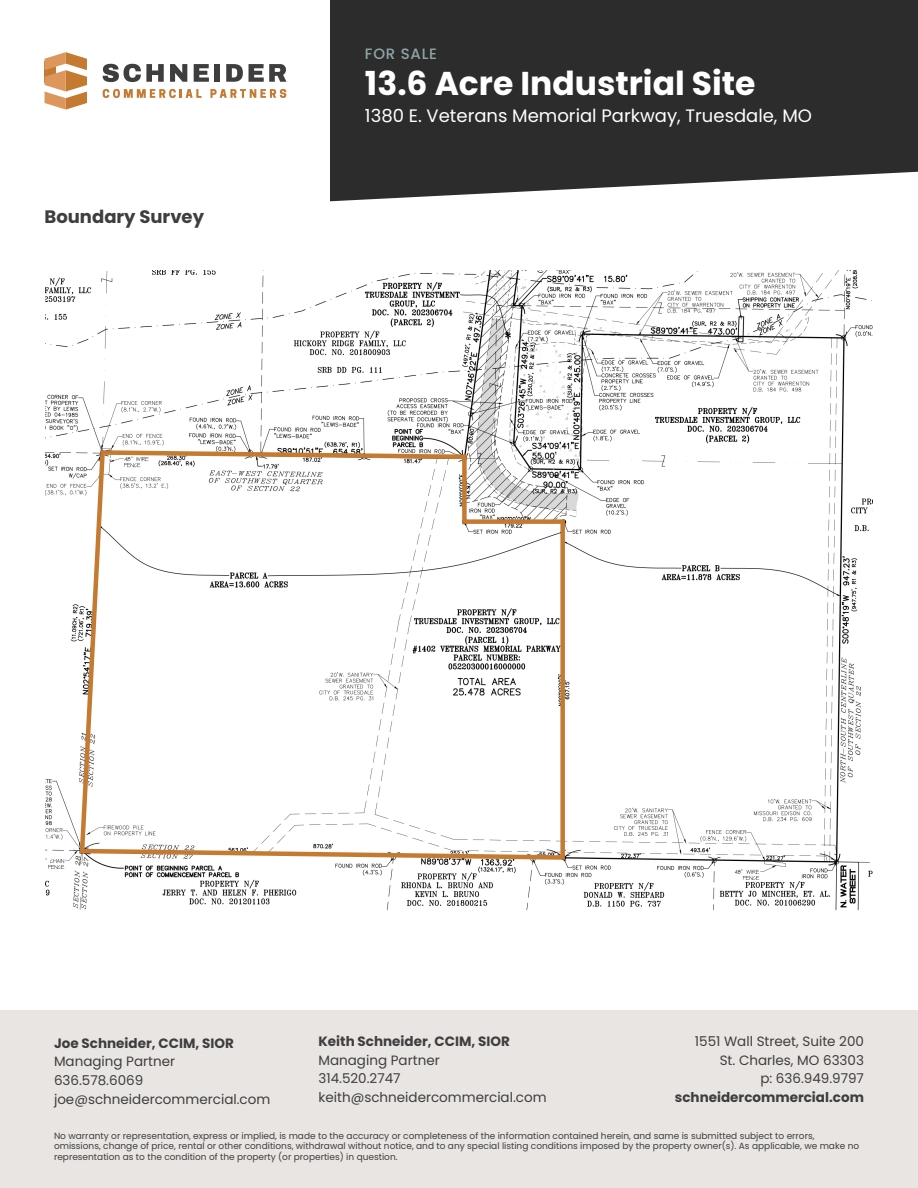
<style>
.page{position:relative;width:918px;height:1188px;background:#fff}
.page>*{position:absolute;margin:0;border:0;box-sizing:border-box;transform-origin:0 0}
.t1{font:700 33px "Poppins";color:#fff}
.t2{font:18px "Poppins";color:#fff}
.t3{font:700 18px "Poppins";color:#3e3e3f}
.t4{font:500 15px "Poppins";letter-spacing:.05em;color:#8ea5a8}
.Body_Text{font:13.5px "Poppins";color:#3e3e3f}
.Body_Text-2{font:700 13.5px "Poppins";color:#3e3e3f}
.t5{font:9px/10.5px "Poppins";color:#3e3e3f}
</style>
<div class="page">
<svg style="left:330px;top:0;width:588px;height:201px;fill:#2b2c2b"></svg>
<div style="left:0;top:1011px;width:918px;height:177px;background:#e9e5e2"></div>
<svg style="left:103px;top:64px;width:61px;height:18px"></svg>
<svg style="left:170px;top:64px;width:17px;height:18px"></svg>
<svg style="left:194px;top:64px;width:15px;height:18px"></svg>
<div style="left:214px;top:64px;width:6px;height:18px;background:#3e3e3f"></div>
<svg style="left:226px;top:64px;width:17px;height:18px"></svg>
<svg style="left:249px;top:64px;width:37px;height:18px"></svg>
<svg style="left:103px;top:89px;width:99px;height:9px"></svg>
<svg style="left:210px;top:89px;width:76px;height:9px"></svg>
<svg style="left:45px;top:52px;width:42px;height:58px"></svg>
<img style="left:45px;top:270px;width:828px;height:641px">
<svg style="left:77px;top:448px;width:490px;height:414px"></svg>
<p class="t3" style="left:45px;top:206px;width:161px">Boundary Survey</p>
<p class="t4" style="left:365px;top:45px;width:74px">FOR SALE</p>
<p class="t1" style="left:365px;top:64px;width:392px">13.6 Acre Industrial Site</p>
<p class="t2" style="left:365px;top:105px;width:449px">1380 E. Veterans Memorial Parkway, Truesdale, MO</p>
<p class="Body_Text-2" style="left:318px;top:1033px;width:193px">Keith Schneider, CCIM, SIOR</p>
<p class="Body_Text" style="left:318px;top:1052px;width:123px">Managing Partner</p>
<p class="Body_Text" style="left:318px;top:1071px;width:84px">314.520.2747</p>
<p class="Body_Text" style="left:318px;top:1090px;width:230px">keith@schneidercommercial.com</p>
<p class="Body_Text" style="left:695px;top:1033px;width:171px">1551 Wall Street, Suite 200</p>
<p class="Body_Text" style="left:720px;top:1052px;width:146px">St. Charles, MO 63303</p>
<p class="Body_Text" style="left:760px;top:1071px;width:105px">p: 636.949.9797</p>
<p class="Body_Text-2" style="left:675px;top:1090px;width:191px">schneidercommercial.com</p>
<p class="t5" style="left:54px;top:1130px;width:807px">No warranty or representation, express or implied, is made to the accuracy or completeness of the information contained herein, and same is submitted subject to errors, omissions, change of price, rental or other conditions, withdrawal without notice, and to any special listing conditions imposed by the property owner(s). As applicable, we make no representation as to the condition of the property (or properties) in question.</p>
<p class="Body_Text-2" style="left:54px;top:1035px;width:181px">Joe Schneider, CCIM, SIOR</p>
<p class="Body_Text" style="left:54px;top:1054px;width:123px">Managing Partner</p>
<p class="Body_Text" style="left:54px;top:1073px;width:91px">636.578.6069</p>
<p class="Body_Text" style="left:54px;top:1091px;width:218px">joe@schneidercommercial.com</p>
</div>
